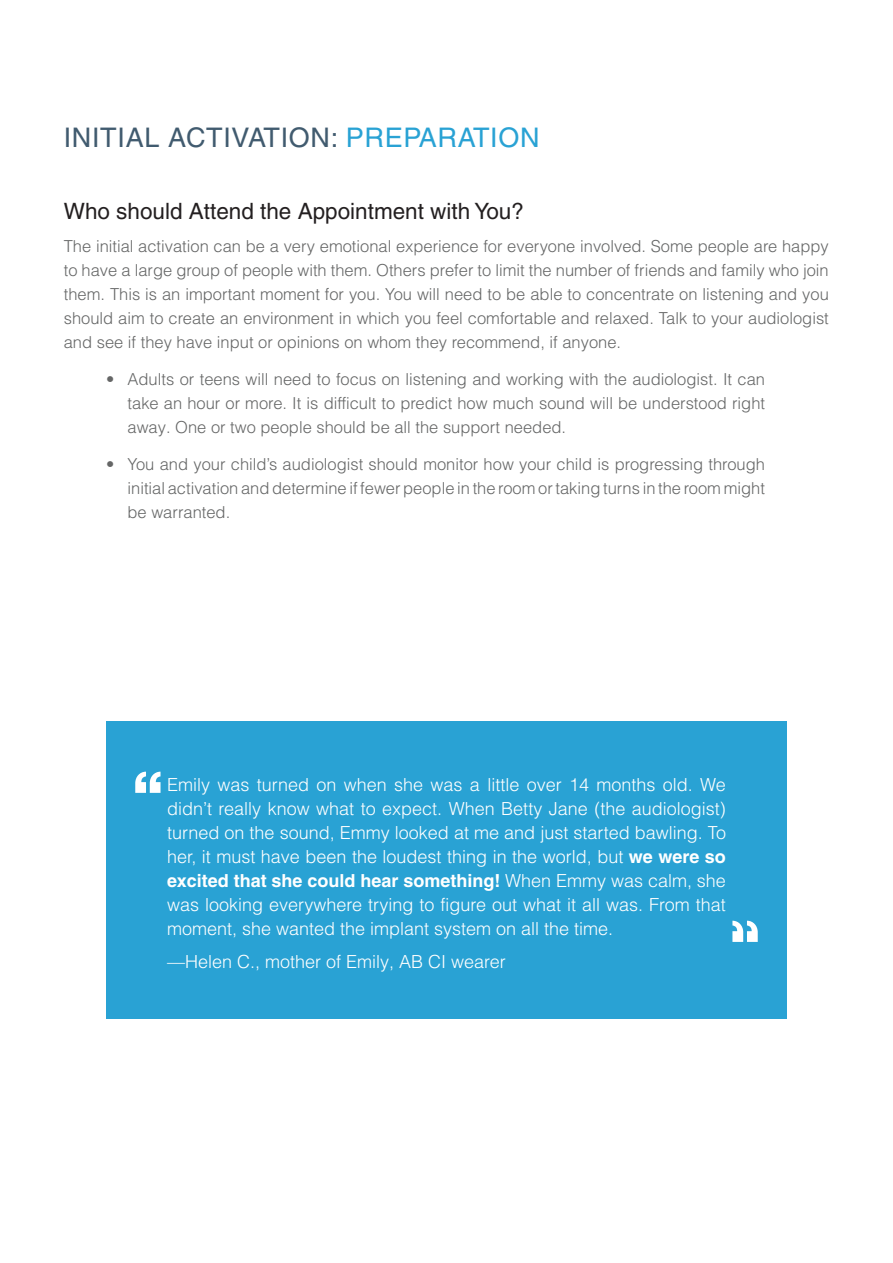
<style>
.page{position:relative;width:893px;height:1263px;background:#fff}
.page>*{position:absolute;margin:0;border:0;box-sizing:border-box;transform-origin:0 0}
.t1{font:27px "Helvetica LT Pro";letter-spacing:.025em;color:#415b6f}
.t2{font:22.5px "Helvetica LT Pro";color:#231f20}
.BODY{font:300 18px/24px "Helvetica LT Pro";color:#fff;text-align:justify}
.t3{font:300 16.5px/24px "Helvetica LT Pro";color:#656666;text-align:justify}
.s1{color:#29a2d4}
.s2{font-weight:700}
</style>
<div class="page">
<div style="left:106px;top:721px;width:681px;height:297px;background:#29a2d4"></div>
<svg style="left:732px;top:921px;width:26px;height:21px"></svg>
<svg style="left:135px;top:772px;width:26px;height:21px"></svg>
<p class="t1" style="left:64px;top:122px;width:477px">INITIAL ACTIVATION: <span class="s1">PREPARATION</span></p>
<p class="t2" style="left:64px;top:199px;width:462px">Who should Attend the Appointment with You?</p>
<p class="t3" style="left:64px;top:234px;width:767px">The initial activation can be a very emotional experience for everyone involved. Some people are happy to have a large group of people with them. Others prefer to limit the number of friends and family who join them. This is an important moment for you. You will need to be able to concentrate on listening and you should aim to create an environment in which you feel comfortable and relaxed. Talk to your audiologist and see if they have input or opinions on whom they recommend, if anyone.</p>
<p class="t3" style="left:128px;top:367px;width:639px;text-indent:-21px">• Adults or teens will need to focus on listening and working with the audiologist. It can take an hour or more. It is difficult to predict how much sound will be understood right away. One or two people should be all the support needed.</p>
<p class="t3" style="left:128px;top:451px;width:639px;text-indent:-21px">• You and your child’s audiologist should monitor how your child is progressing through initial activation and determine if fewer people in the room or taking turns in the room might be warranted.</p>
<p class="BODY" style="left:167px;top:772px;width:560px">Emily was turned on when she was a little over 14 months old. We didn’t really know what to expect. When Betty Jane (the audiologist) turned on the sound, Emmy looked at me and just started bawling. To her, it must have been the loudest thing in the world, but <span class="s2">we were so excited that she could hear something!</span> When Emmy was calm, she was looking everywhere trying to figure out what it all was. From that moment, she wanted the implant system on all the time.</p>
<p class="BODY" style="left:167px;top:949px;width:340px">—Helen C., mother of Emily, AB CI wearer</p>
</div>
